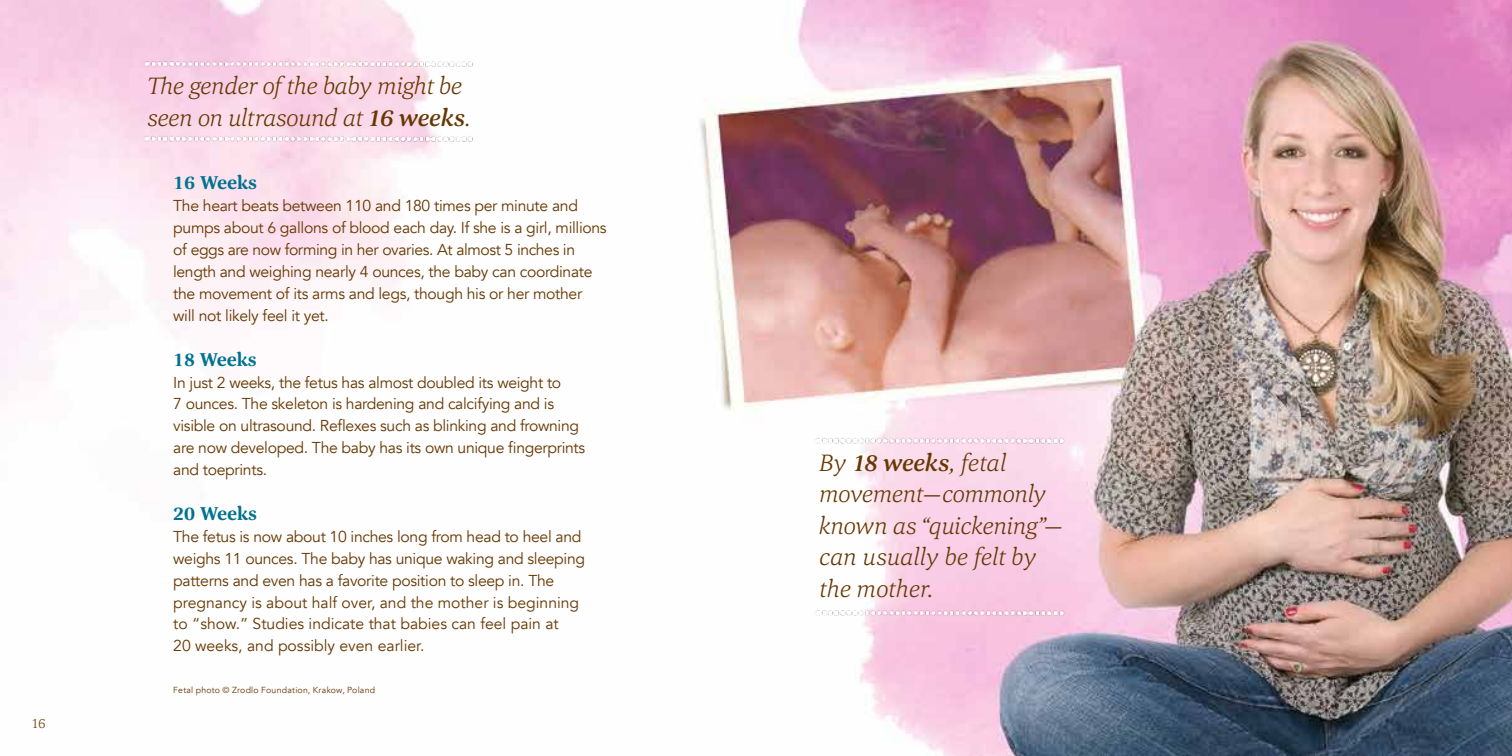
<style>
.page{position:relative;width:1512px;height:756px;background:#fff}
.page>*{position:absolute;margin:0;border:0;box-sizing:border-box;transform-origin:0 0}
.t1{font:italic 300 24.5px/31.5px "Corda";letter-spacing:-.015em;color:#663700}
.t2{font:700 19.25px "Corda";color:#00728f}
.t3{font:15.75px/21.9px "Avenir";letter-spacing:-.02em;color:#663700}
.t4{font:300 14px "Corda";color:#663700}
.t5{font:8.75px "Avenir";letter-spacing:.025em;color:#663700}
.s1{font-weight:500}
</style>
<div class="page">
<img style="left:0;top:0;width:1512px;height:756px">
<img style="left:813px;top:435px;width:252px;height:9px">
<img style="left:813px;top:608px;width:252px;height:9px">
<img style="left:142px;top:58px;width:330px;height:10px">
<img style="left:142px;top:133px;width:330px;height:9px">
<p class="t4" style="left:31px;top:714px;width:16px">16</p>
<h1 class="t1" style="left:147px;top:70px;width:325px">The gender of the baby might be seen on ultrasound at <span class="s1">16 weeks</span>.</h1>
<p class="t2" style="left:173px;top:170px;width:85px">16 Weeks</p>
<p class="t3" style="left:173px;top:195px;width:435px">The heart beats between 110 and 180 times per minute and pumps about 6 gallons of blood each day. If she is a girl, millions of eggs are now forming in her ovaries. At almost 5 inches in length and weighing nearly 4 ounces, the baby can coordinate the movement of its arms and legs, though his or her mother will not likely feel it yet.</p>
<p class="t2" style="left:173px;top:347px;width:85px">18 Weeks</p>
<p class="t3" style="left:173px;top:372px;width:414px">In just 2 weeks, the fetus has almost doubled its weight to<br>7 ounces. The skeleton is hardening and calcifying and is visible on ultrasound. Reflexes such as blinking and frowning are now developed. The baby has its own unique fingerprints and toeprints.</p>
<p class="t2" style="left:173px;top:501px;width:85px">20 Weeks</p>
<p class="t3" style="left:173px;top:526px;width:413px">The fetus is now about 10 inches long from head to heel and weighs 11 ounces. The baby has unique waking and sleeping patterns and even has a favorite position to sleep in. The pregnancy is about half over, and the mother is beginning to “show.” Studies indicate that babies can feel pain at<br>20 weeks, and possibly even earlier.</p>
<p class="t5" style="left:173px;top:685px;width:203px">Fetal photo © Zrodlo Foundation, Krakow, Poland</p>
<h1 class="t1" style="left:819px;top:446px;width:245px">By <span class="s1">18 weeks</span>, fetal movement—commonly known as “quickening”— can usually be felt by the mother.</h1>
</div>
